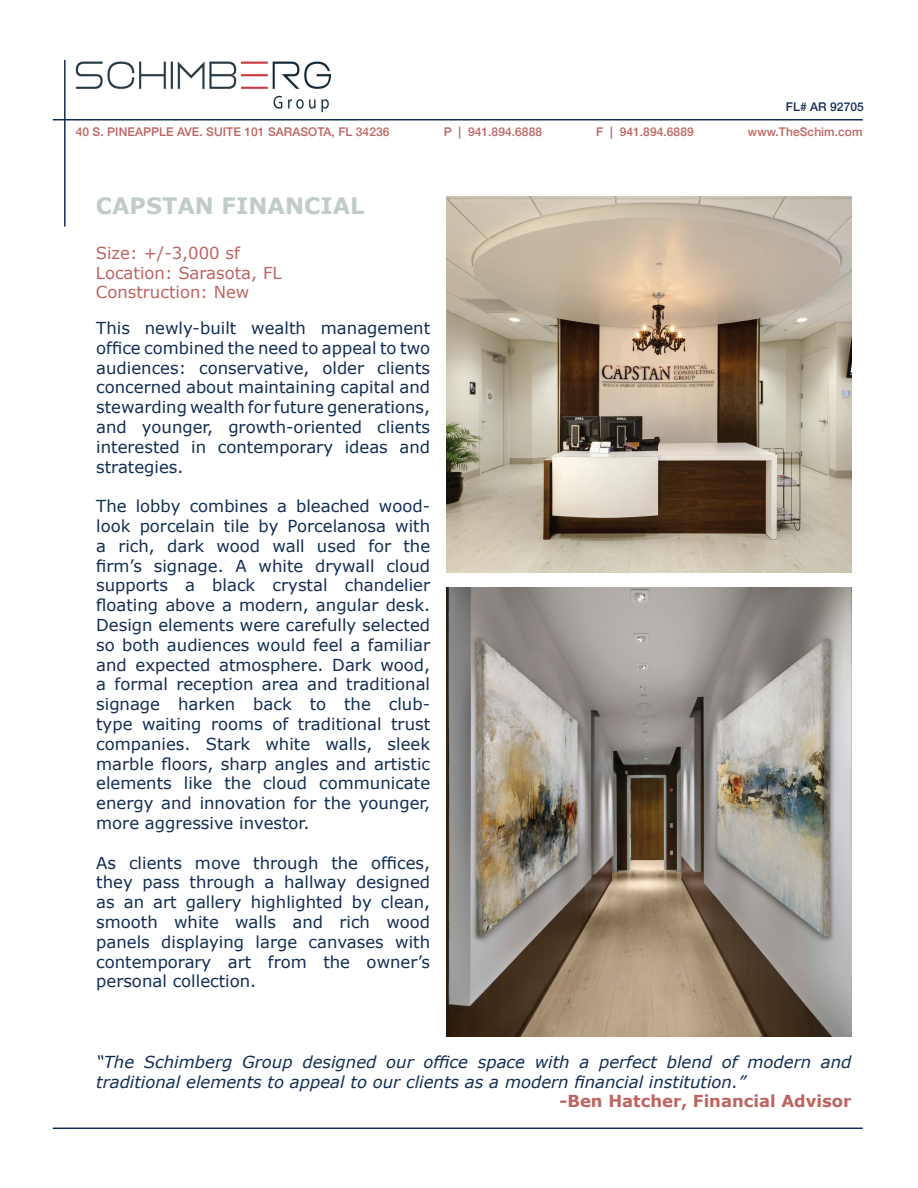
<style>
.page{position:relative;width:918px;height:1188px;background:#fff}
.page>*{position:absolute;margin:0;border:0;box-sizing:border-box;transform-origin:0 0}
.t1{font:700 22.5px "Verdana";color:#c1ccc6}
.t2{font:16.5px/19.8px "Verdana";color:#122d53;text-align:justify}
.t3{font:italic 16.5px/19.8px "Verdana";color:#122d53}
.t4{font:16.5px/19.8px "Verdana";color:#bf6460}
.t5{font:700 16.5px "Verdana";color:#bf6460}
.t6{font:500 12px "Helvetica Neue";letter-spacing:.005em;color:#bf6460}
.t7{font:500 12px "Helvetica Neue";letter-spacing:.005em;color:#122d53}
</style>
<div class="page">
<img style="left:446px;top:197px;width:406px;height:375px">
<img style="left:446px;top:587px;width:406px;height:449px">
<img style="left:52px;top:59px;width:313px;height:62px">
<hr style="left:53px;top:119px;width:810px;height:1px;background:#122d53">
<hr style="left:64px;top:60px;width:2px;height:167px;background:#122d53">
<hr style="left:53px;top:1128px;width:810px;height:1px;background:#122d53">
<p class="t7" style="left:786px;top:98px;width:79px">FL# AR 92705</p>
<p class="t6" style="left:76px;top:122px;width:315px">40 S. PINEAPPLE AVE. SUITE 101 SARASOTA, FL 34236</p>
<p class="t6" style="left:444px;top:122px;width:100px">P | 941.894.6888</p>
<p class="t6" style="left:596px;top:122px;width:99px">F | 941.894.6889</p>
<p class="t6" style="left:748px;top:122px;width:116px">www.TheSchim.com</p>
<h1 class="t1" style="left:96px;top:191px;width:270px">CAPSTAN FINANCIAL</h1>
<p class="t4" style="left:96px;top:243px;width:187px">Size: +/-3,000 sf<br>Location: Sarasota, FL<br>Construction: New</p>
<p class="t2" style="left:96px;top:318px;width:335px">This newly-built wealth management office combined the need to appeal to two audiences: conservative, older clients concerned about maintaining capital and stewarding wealth for future generations, and younger, growth-oriented clients interested in contemporary ideas and strategies.</p>
<p class="t2" style="left:96px;top:496px;width:335px">The lobby combines a bleached wood&shy;look porcelain tile by Porcelanosa with a rich, dark wood wall used for the firm’s signage. A white drywall cloud supports a black crystal chandelier floating above a modern, angular desk.<br>Design elements were carefully selected so both audiences would feel a familiar and expected atmosphere. Dark wood, a formal reception area and traditional signage harken back to the club&shy;type waiting rooms of traditional trust companies. Stark white walls, sleek marble floors, sharp angles and artistic elements like the cloud communicate energy and innovation for the younger, more aggressive investor.</p>
<p class="t2" style="left:96px;top:853px;width:336px">As clients move through the offices, they pass through a hallway designed as an art gallery highlighted by clean, smooth white walls and rich wood panels displaying large canvases with contemporary art from the owner’s personal collection.</p>
<p class="t3" style="left:96px;top:1052px;width:757px">“The Schimberg Group designed our office space with a perfect blend of modern and traditional elements to appeal to our clients as a modern financial institution.”</p>
<p class="t5" style="left:560px;top:1091px;width:293px">-Ben Hatcher, Financial Advisor</p>
</div>
